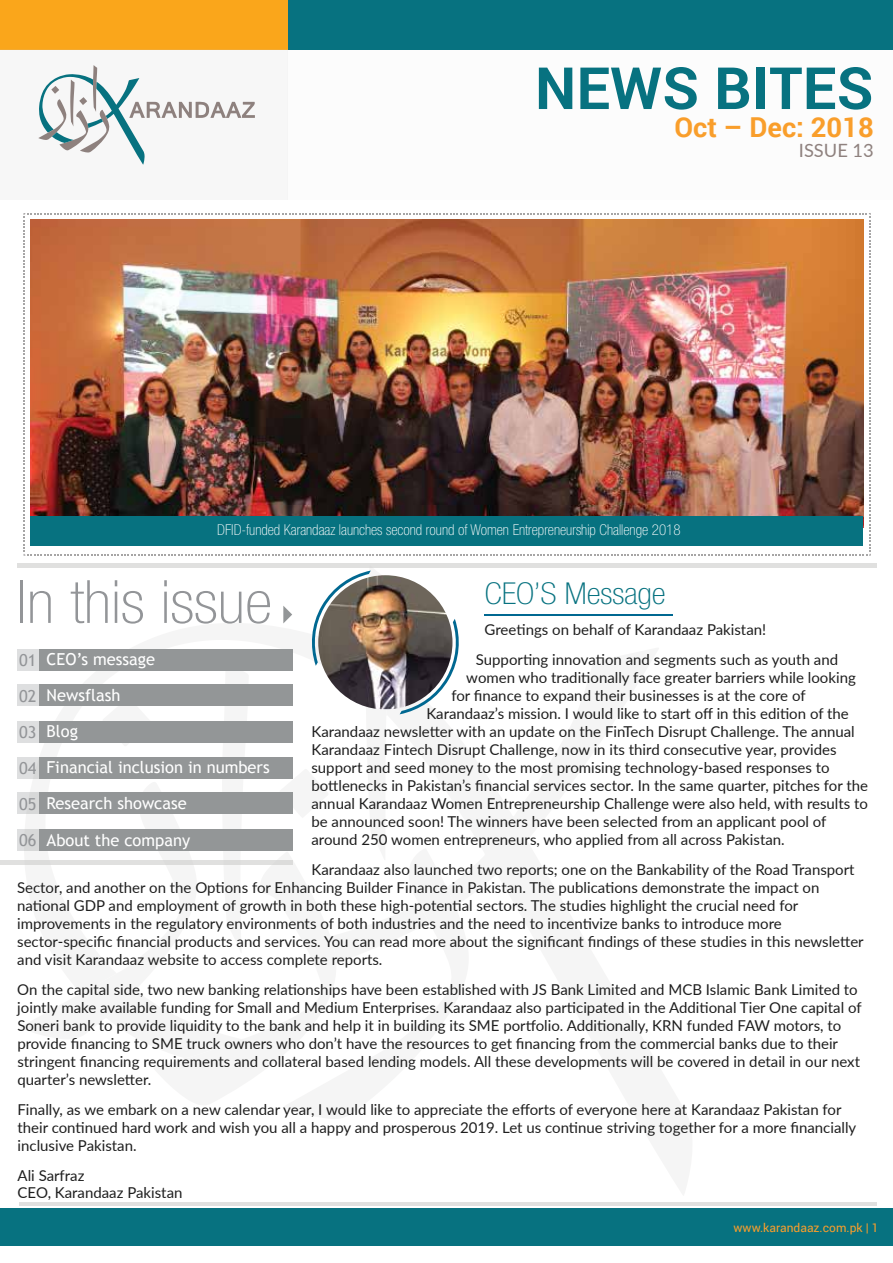
<style>
.page{position:relative;width:893px;height:1263px;background:#fff}
.page>*{position:absolute;margin:0;border:0;box-sizing:border-box;transform-origin:0 0}
.t1{font:100 condensed 59.7px "Helvetica Neue LT Std";color:#939598;scale:1.12 1}
.t2{font:700 58.2px "Roboto";letter-spacing:.005em;color:#077280}
.t3{font:100 condensed 30.15px "Helvetica Neue LT Std";color:#077280;scale:1.12 1}
.t4{font:700 27.45px "Roboto";color:#f99e2b}
.t5{font:18.3px "Lato";color:#8e817e}
.t6{font:16.5px/36px "Trebuchet MS";color:#fff}
.t7{font:16.5px/36px "Trebuchet MS";color:#939598;text-align:justify}
.t8{font:15px/18px "Lato";color:#1e1e1e}
.t9{font:100 condensed 15px "Helvetica Neue LT Std";color:#fff}
.t10{font:12px "Roboto";color:#f99e2b}
</style>
<div class="page">
<div style="left:288px;top:0;width:605px;height:50px;background:#077280"></div>
<div style="left:0;top:0;width:288px;height:50px;background:#faa61b"></div>
<svg style="left:23px;top:684px;width:256px;height:95px"></svg>
<svg style="left:222px;top:684px;width:27px;height:177px"></svg>
<svg style="left:102px;top:706px;width:50px;height:41px"></svg>
<div style="left:0;top:50px;width:288px;height:150px;background:#f7f7f7"></div>
<svg style="left:38px;top:65px;width:217px;height:100px"></svg>
<svg style="left:279px;top:567px;width:182px;height:284px"></svg>
<img style="left:318px;top:575px;width:134px;height:134px;border-radius:67px">
<hr style="left:485px;top:614px;width:188px;height:2px;background:#006891">
<hr style="left:17px;top:563px;width:859px;height:4px;background:#e0e0df">
<hr style="left:0;top:861px;width:292px;height:4px;background:#e0e0df">
<hr style="left:19px;top:1202px;width:857px;height:3px;background:#cccccb">
<svg style="left:23px;top:213px;width:848px;height:343px"></svg>
<img style="left:30px;top:220px;width:833px;height:296px">
<div style="left:30px;top:516px;width:833px;height:29px;background:#077280"></div>
<div style="left:0;top:1208px;width:893px;height:38px;background:#077280"></div>
<div style="left:39px;top:649px;width:253px;height:22px;background:#939697"></div>
<div style="left:17px;top:649px;width:22px;height:22px;background:#dedfe0"></div>
<div style="left:39px;top:685px;width:253px;height:21px;background:#939697"></div>
<div style="left:17px;top:685px;width:22px;height:21px;background:#dedfe0"></div>
<div style="left:39px;top:721px;width:253px;height:21px;background:#939697"></div>
<div style="left:17px;top:721px;width:22px;height:21px;background:#dedfe0"></div>
<div style="left:39px;top:757px;width:253px;height:21px;background:#939697"></div>
<div style="left:17px;top:757px;width:22px;height:21px;background:#dedfe0"></div>
<div style="left:39px;top:792px;width:253px;height:22px;background:#939697"></div>
<div style="left:17px;top:792px;width:22px;height:22px;background:#d9dadb"></div>
<div style="left:39px;top:829px;width:253px;height:22px;background:#939697"></div>
<div style="left:17px;top:829px;width:22px;height:22px;background:#d7d8d8"></div>
<h2 class="t2" style="left:535px;top:47px;width:340px">NEWS BITES</h2>
<h3 class="t4" style="left:674px;top:107px;width:201px">Oct – Dec: 2018</h3>
<p class="t5" style="left:799px;top:137px;width:76px">ISSUE 13</p>
<p class="t9" style="left:217px;top:522px;width:465px">DFID-funded Karandaaz launches second round of Women Entrepreneurship Challenge 2018</p>
<h1 class="t1" style="left:16px;top:568px;width:230px">In this issue</h1>
<h3 class="t3" style="left:485px;top:576px;width:163px">CEO’S Message</h3>
<p class="t8" style="left:476px;top:614px;width:364px;line-height:30px;text-indent:9px">Greetings on behalf of Karandaaz Pakistan!<br>Supporting innovation and segments such as youth and</p>
<p class="t8" style="left:466px;top:668px;width:391px">women who traditionally face greater barriers while looking</p>
<p class="t8" style="left:451px;top:686px;width:356px">for finance to expand their businesses is at the core of</p>
<p class="t8" style="left:426px;top:704px;width:424px">Karandaaz’s mission. I would like to start off in this edition of the</p>
<p class="t8" style="left:311px;top:722px;width:545px">Karandaaz newsletter with an update on the FinTech Disrupt Challenge. The annual</p>
<p class="t8" style="left:311px;top:740px;width:527px">Karandaaz Fintech Disrupt Challenge, now in its third consecutive year, provides</p>
<p class="t8" style="left:311px;top:758px;width:520px">support and seed money to the most promising technology-based responses to</p>
<p class="t8" style="left:311px;top:776px;width:558px">bottlenecks in Pakistan’s financial services sector. In the same quarter, pitches for the</p>
<p class="t8" style="left:311px;top:794px;width:558px">annual Karandaaz Women Entrepreneurship Challenge were also held, with results to</p>
<p class="t8" style="left:311px;top:812px;width:516px">be announced soon! The winners have been selected from an applicant pool of</p>
<p class="t8" style="left:311px;top:830px;width:475px">around 250 women entrepreneurs, who applied from all across Pakistan.</p>
<p class="t8" style="left:17px;top:860px;width:848px;text-indent:294px">Karandaaz also launched two reports; one on the Bankability of the Road Transport Sector, and another on the Options for Enhancing Builder Finance in Pakistan. The publications demonstrate the impact on national GDP and employment of growth in both these high-potential sectors. The studies highlight the crucial need for improvements in the regulatory environments of both industries and the need to incentivize banks to introduce more sector-specific financial products and services. You can read more about the significant findings of these studies in this newsletter and visit Karandaaz website to access complete reports.</p>
<p class="t8" style="left:17px;top:980px;width:846px">On the capital side, two new banking relationships have been established with JS Bank Limited and MCB Islamic Bank Limited to jointly make available funding for Small and Medium Enterprises. Karandaaz also participated in the Additional Tier One capital of Soneri bank to provide liquidity to the bank and help it in building its SME portfolio. Additionally, KRN funded FAW motors, to provide financing to SME truck owners who don’t have the resources to get financing from the commercial banks due to their stringent financing requirements and collateral based lending models. All these developments will be covered in detail in our next quarter’s newsletter.</p>
<p class="t8" style="left:17px;top:1100px;width:840px">Finally, as we embark on a new calendar year, I would like to appreciate the efforts of everyone here at Karandaaz Pakistan for their continued hard work and wish you all a happy and prosperous 2019. Let us continue striving together for a more financially inclusive Pakistan.</p>
<p class="t8" style="left:18px;top:1167px;width:166px;line-height:16.5px">Ali Sarfraz<br>CEO, Karandaaz Pakistan</p>
<p class="t6" style="left:47px;top:642px;width:225px">CEO’s message<br>Newsflash<br>Blog<br>Financial inclusion in numbers<br>Research showcase<br>About the company</p>
<p class="t7" style="left:19px;top:643px;width:19px">01<br>02<br>03<br>04<br>05<br>06</p>
<p class="t10" style="left:734px;top:1219px;width:146px">www.karandaaz.com.pk | 1</p>
</div>
